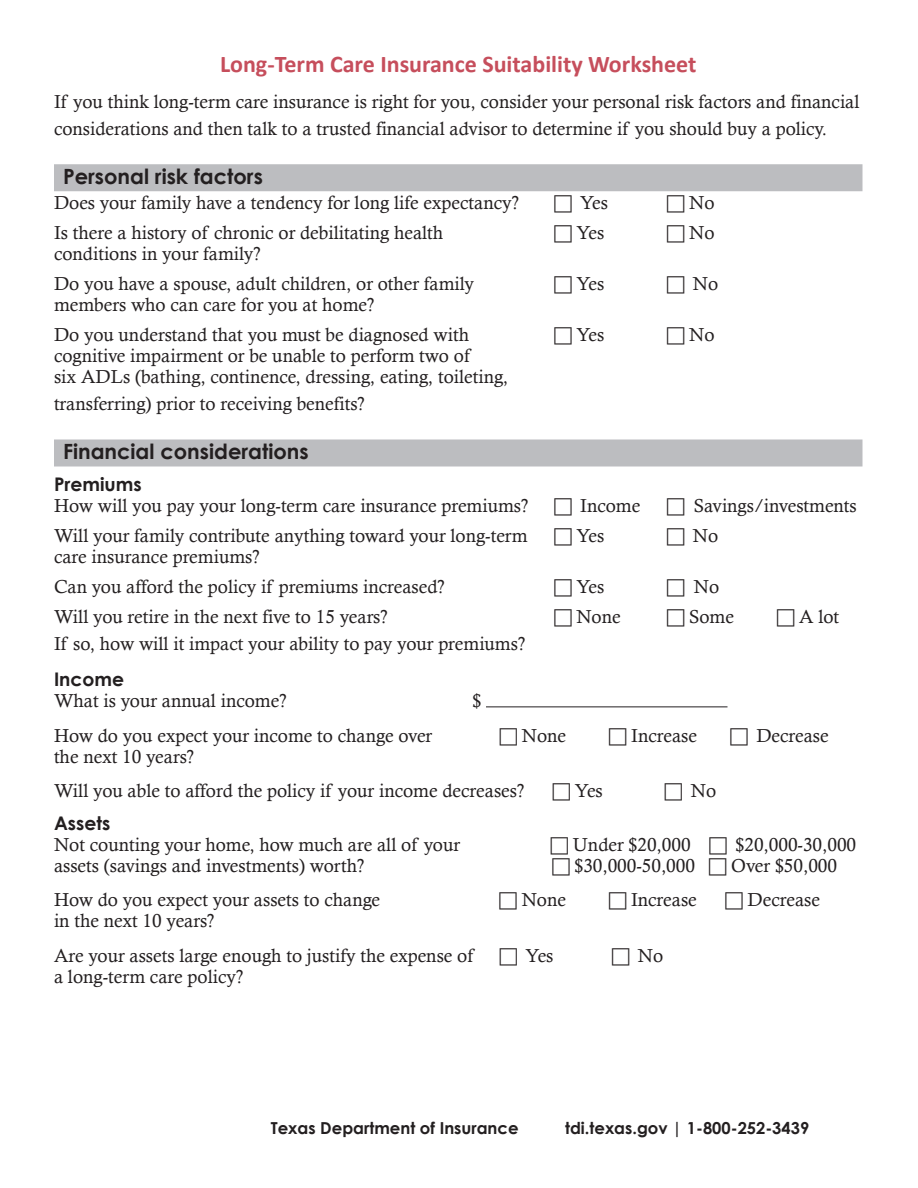
<style>
.page{position:relative;width:918px;height:1188px;background:#fff}
.page>*{position:absolute;margin:0;border:0;box-sizing:border-box;transform-origin:0 0}
.t1{font:700 24px "Calibri";color:#c64e5c}
.t2{font:700 21px "Century Gothic";color:#231f20}
.Text{font:18.75px/21px "Calisto";color:#231f20}
.t3{font:700 18.75px "Century Gothic";color:#231f20}
.t4{font:700 16.5px "Century Gothic";color:#231f20}
.s1{font-family:"Century Gothic";font-weight:700}
</style>
<div class="page">
<div style="left:54px;top:164px;width:808px;height:27px;background:#bcbdc0"></div>
<div style="left:54px;top:440px;width:808px;height:26px;background:#bcbdc0"></div>
<hr style="left:486px;top:706px;width:242px;height:1px;background:#231f20">
<h2 class="t1" style="left:220px;top:49px;width:478px">Long-Term Care Insurance Suitability Worksheet</h2>
<p class="Text" style="left:54px;top:88px;width:807px;line-height:27px">If you think long-term care insurance is right for you, consider your personal risk factors and financial considerations and then talk to a trusted financial advisor to determine if you should buy a policy.</p>
<p class="t2" style="left:63px;top:160px;width:201px">Personal risk factors</p>
<p class="Text" style="left:54px;top:192px;width:466px">Does your family have a tendency for long life expectancy?</p>
<p class="Text" style="left:580px;top:192px;width:29px">Yes</p>
<p class="Text" style="left:689px;top:192px;width:27px">No</p>
<p class="Text" style="left:54px;top:222px;width:391px">Is there a history of chronic or debilitating health</p>
<p class="Text" style="left:576px;top:222px;width:29px">Yes</p>
<p class="Text" style="left:689px;top:222px;width:27px">No</p>
<p class="Text" style="left:54px;top:243px;width:208px">conditions in your family?</p>
<p class="Text" style="left:54px;top:273px;width:422px">Do you have a spouse, adult children, or other family</p>
<p class="Text" style="left:576px;top:273px;width:29px">Yes</p>
<p class="Text" style="left:693px;top:273px;width:27px">No</p>
<p class="Text" style="left:54px;top:294px;width:322px">members who can care for you at home?</p>
<p class="Text" style="left:54px;top:324px;width:417px">Do you understand that you must be diagnosed with</p>
<p class="Text" style="left:576px;top:324px;width:29px">Yes</p>
<p class="Text" style="left:689px;top:324px;width:27px">No</p>
<p class="Text" style="left:54px;top:345px;width:456px">cognitive impairment or be unable to perform two of<br>six ADLs (bathing, continence, dressing, eating, toileting,</p>
<p class="Text" style="left:54px;top:393px;width:312px">transferring) prior to receiving benefits?</p>
<p class="t2" style="left:63px;top:435px;width:247px">Financial considerations</p>
<p class="Text" style="left:54px;top:473px;width:476px"><span class="s1">Premiums<br></span>How will you pay your long-term care insurance premiums?</p>
<p class="Text" style="left:580px;top:494px;width:62px">Income</p>
<p class="Text" style="left:694px;top:494px;width:164px">Savings/investments</p>
<p class="Text" style="left:54px;top:524px;width:475px">Will your family contribute anything toward your long-term</p>
<p class="Text" style="left:576px;top:524px;width:29px">Yes</p>
<p class="Text" style="left:693px;top:524px;width:27px">No</p>
<p class="Text" style="left:54px;top:545px;width:207px">care insurance premiums?</p>
<p class="Text" style="left:54px;top:575px;width:392px">Can you afford the policy if premiums increased?</p>
<p class="Text" style="left:576px;top:575px;width:29px">Yes</p>
<p class="Text" style="left:694px;top:575px;width:27px">No</p>
<p class="Text" style="left:54px;top:605px;width:335px">Will you retire in the next five to 15 years?</p>
<p class="Text" style="left:576px;top:605px;width:46px">None</p>
<p class="Text" style="left:689px;top:605px;width:46px">Some</p>
<p class="Text" style="left:799px;top:605px;width:42px">A lot</p>
<p class="Text" style="left:54px;top:632px;width:473px">If so, how will it impact your ability to pay your premiums?</p>
<p class="t3" style="left:54px;top:665px;width:72px">Income</p>
<p class="Text" style="left:54px;top:690px;width:234px">What is your annual income?</p>
<p class="Text" style="left:472px;top:690px;width:10px">$</p>
<p class="Text" style="left:54px;top:725px;width:380px">How do you expect your income to change over</p>
<p class="Text" style="left:522px;top:725px;width:46px">None</p>
<p class="Text" style="left:631px;top:725px;width:67px">Increase</p>
<p class="Text" style="left:756px;top:725px;width:74px">Decrease</p>
<p class="Text" style="left:54px;top:746px;width:142px">the next 10 years?</p>
<p class="Text" style="left:54px;top:780px;width:472px">Will you able to afford the policy if your income decreases?</p>
<p class="Text" style="left:575px;top:780px;width:29px">Yes</p>
<p class="Text" style="left:691px;top:780px;width:27px">No</p>
<p class="t3" style="left:54px;top:808px;width:58px">Assets</p>
<p class="Text" style="left:54px;top:833px;width:408px">Not counting your home, how much are all of your</p>
<p class="Text" style="left:573px;top:833px;width:119px">Under $20,000</p>
<p class="Text" style="left:736px;top:833px;width:122px">$20,000-30,000</p>
<p class="Text" style="left:54px;top:854px;width:312px">assets (savings and investments) worth?</p>
<p class="Text" style="left:574px;top:854px;width:122px">$30,000-50,000</p>
<p class="Text" style="left:731px;top:854px;width:107px">Over $50,000</p>
<p class="Text" style="left:54px;top:889px;width:328px">How do you expect your assets to change</p>
<p class="Text" style="left:522px;top:889px;width:46px">None</p>
<p class="Text" style="left:631px;top:889px;width:67px">Increase</p>
<p class="Text" style="left:748px;top:889px;width:74px">Decrease</p>
<p class="Text" style="left:54px;top:910px;width:162px">in the next 10 years?</p>
<p class="Text" style="left:54px;top:944px;width:421px">Are your assets large enough to justify the expense of</p>
<p class="Text" style="left:526px;top:944px;width:29px">Yes</p>
<p class="Text" style="left:638px;top:944px;width:27px">No</p>
<p class="Text" style="left:54px;top:965px;width:191px">a long-term care policy?</p>
<p class="t4" style="left:271px;top:1115px;width:249px">Texas Department of Insurance</p>
<p class="t4" style="left:565px;top:1115px;width:246px">tdi.texas.gov | 1-800-252-3439</p>
</div>
